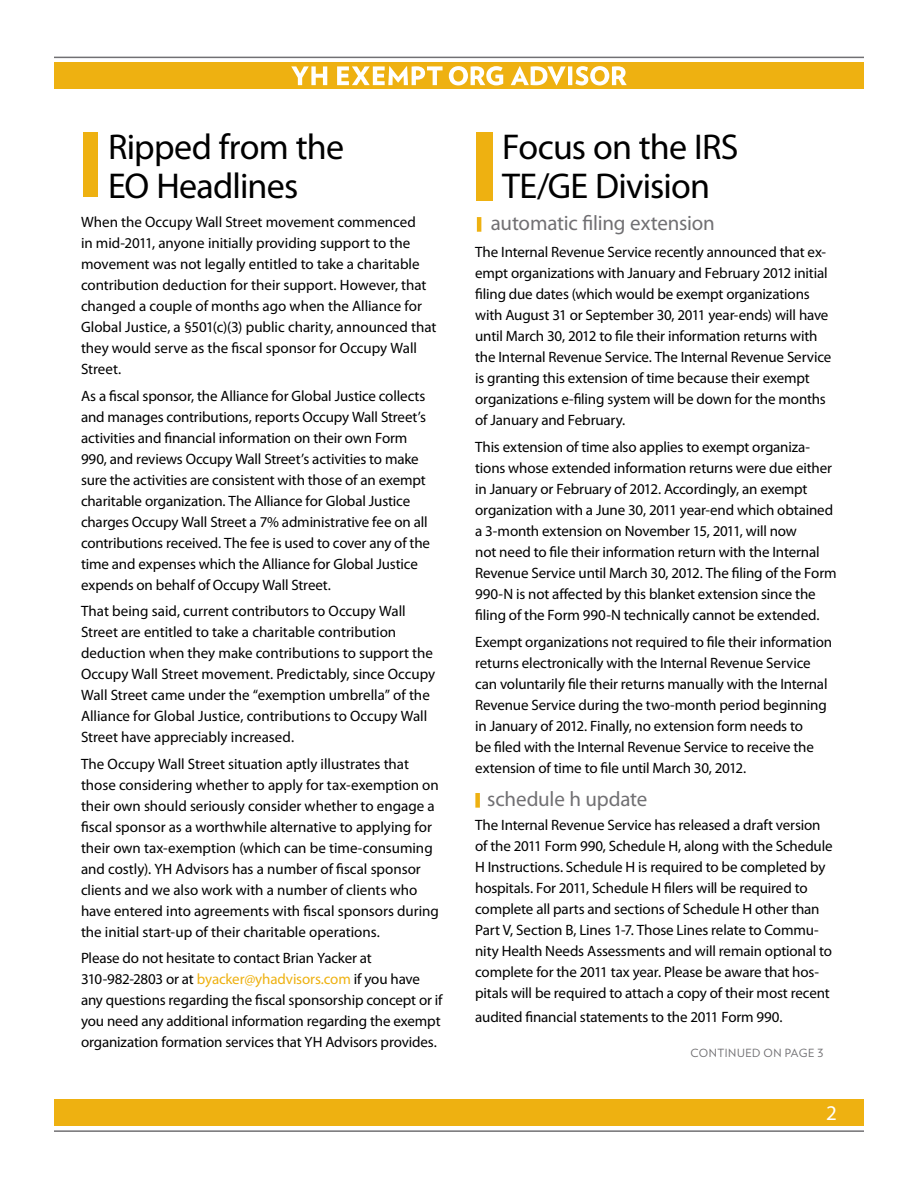
<style>
.page{position:relative;width:918px;height:1188px;background:#fff}
.page>*{position:absolute;margin:0;border:0;box-sizing:border-box;transform-origin:0 0}
.t1{font:36px/39px "Myriad Pro";letter-spacing:-.02em;color:#000}
.t2{font:21px "Myriad Pro";letter-spacing:-.01em;color:#717073}
.t3{font:21px "Myriad Pro";color:#fff}
.t4{font:15px/21px "Myriad Pro";letter-spacing:-.01em;color:#000}
.t5{font:11.25px "Verlag";letter-spacing:.05em;color:#717073}
.s1{color:#eeb111}
</style>
<div class="page">
<div style="left:54px;top:62px;width:810px;height:27px;background:#eeb111"></div>
<svg style="left:291px;top:66px;width:336px;height:19px"></svg>
<hr style="left:54px;top:57px;width:810px;height:1px;background:#717073">
<div style="left:54px;top:1099px;width:810px;height:27px;background:#eeb111"></div>
<hr style="left:54px;top:1130px;width:810px;height:2px;background:#717073">
<div style="left:477px;top:132px;width:16px;height:69px;background:#eeb111"></div>
<div style="left:475px;top:793px;width:5px;height:15px;background:#eeb111"></div>
<div style="left:83px;top:132px;width:15px;height:65px;background:#eeb111"></div>
<hr style="left:477px;top:217px;width:4px;height:15px;background:#eeb111">
<h1 class="t1" style="left:108px;top:127px;width:238px">Ripped from the<br>EO Headlines</h1>
<p class="t4" style="left:81px;top:212px;width:357px">When the Occupy Wall Street movement commenced<br>in mid-2011, anyone initially providing support to the movement was not legally entitled to take a charitable contribution deduction for their support. However, that changed a couple of months ago when the Alliance for Global Justice, a §501(c)(3) public charity, announced that they would serve as the fiscal sponsor for Occupy Wall Street.</p>
<p class="t4" style="left:81px;top:385px;width:351px">As a fiscal sponsor, the Alliance for Global Justice collects and manages contributions, reports Occupy Wall Street’s activities and financial information on their own Form 990, and reviews Occupy Wall Street’s activities to make sure the activities are consistent with those of an exempt charitable organization. The Alliance for Global Justice charges Occupy Wall Street a 7% administrative fee on all contributions received. The fee is used to cover any of the time and expenses which the Alliance for Global Justice expends on behalf of Occupy Wall Street.</p>
<p class="t4" style="left:81px;top:600px;width:356px">That being said, current contributors to Occupy Wall Street are entitled to take a charitable contribution deduction when they make contributions to support the Occupy Wall Street movement. Predictably, since Occupy Wall Street came under the “exemption umbrella” of the Alliance for Global Justice, contributions to Occupy Wall Street have appreciably increased.</p>
<p class="t4" style="left:81px;top:753px;width:360px">The Occupy Wall Street situation aptly illustrates that those considering whether to apply for tax-exemption on their own should seriously consider whether to engage a fiscal sponsor as a worthwhile alternative to applying for their own tax-exemption (which can be time-consuming and costly). YH Advisors has a number of fiscal sponsor clients and we also work with a number of clients who have entered into agreements with fiscal sponsors during the initial start-up of their charitable operations.</p>
<p class="t4" style="left:81px;top:947px;width:363px">Please do not hesitate to contact Brian Yacker at 310-982-2803 or at <span class="s1">byacker@yhadvisors.com</span> if you have any questions regarding the fiscal sponsorship concept or if you need any additional information regarding the exempt organization formation services that YH Advisors provides.</p>
<h1 class="t1" style="left:502px;top:127px;width:238px">Focus on the IRS<br>TE/GE Division</h1>
<h2 class="t2" style="left:491px;top:210px;width:226px">automatic filing extension</h2>
<p class="t4" style="left:475px;top:242px;width:358px">The Internal Revenue Service recently announced that ex&shy;empt organizations with January and February 2012 initial filing due dates (which would be exempt organizations with August 31 or September 30, 2011 year-ends) will have until March 30, 2012 to file their information returns with the Internal Revenue Service. The Internal Revenue Service is granting this extension of time because their exempt organizations e-filing system will be down for the months of January and February.</p>
<p class="t4" style="left:475px;top:437px;width:363px">This extension of time also applies to exempt organiza&shy;tions whose extended information returns were due either in January or February of 2012. Accordingly, an exempt organization with a June 30, 2011 year-end which obtained a 3-month extension on November 15, 2011, will now<br>not need to file their information return with the Internal Revenue Service until March 30, 2012. The filing of the Form 990-N is not affected by this blanket extension since the filing of the Form 990-N technically cannot be extended.</p>
<p class="t4" style="left:475px;top:632px;width:358px">Exempt organizations not required to file their information returns electronically with the Internal Revenue Service can voluntarily file their returns manually with the Internal Revenue Service during the two-month period beginning in January of 2012. Finally, no extension form needs to<br>be filed with the Internal Revenue Service to receive the extension of time to file until March 30, 2012.</p>
<h2 class="t2" style="left:487px;top:786px;width:161px">schedule h update</h2>
<p class="t4" style="left:475px;top:815px;width:359px">The Internal Revenue Service has released a draft version of the 2011 Form 990, Schedule H, along with the Schedule H Instructions. Schedule H is required to be completed by hospitals. For 2011, Schedule H filers will be required to complete all parts and sections of Schedule H other than Part V, Section B, Lines 1-7. Those Lines relate to Commu&shy;nity Health Needs Assessments and will remain optional to complete for the 2011 tax year. Please be aware that hos&shy;pitals will be required to attach a copy of their most recent</p>
<p class="t4" style="left:475px;top:1007px;width:309px">audited financial statements to the 2011 Form 990.</p>
<p class="t5" style="left:691px;top:1045px;width:134px">CONTI NUED ON PAGE 3</p>
<h2 class="t3" style="left:826px;top:1100px;width:12px">2</h2>
</div>
